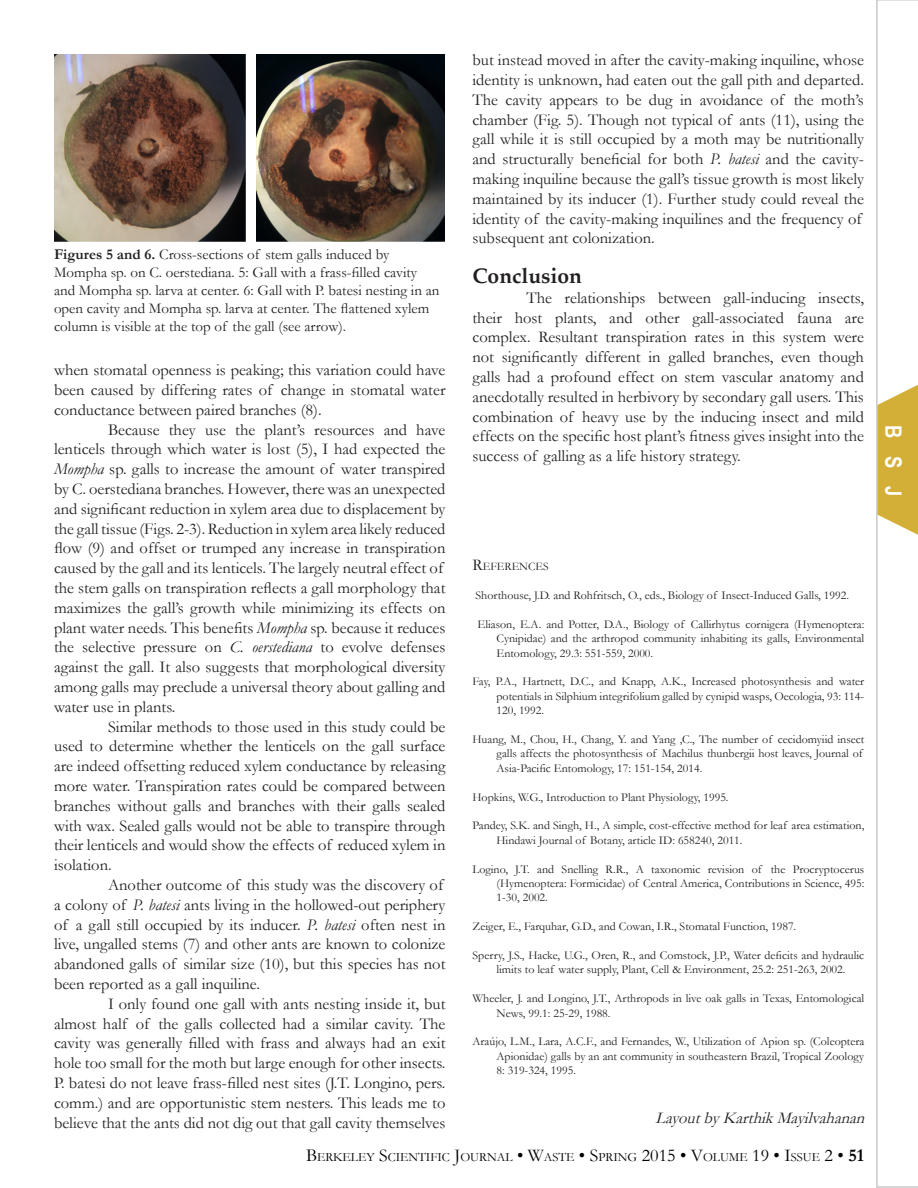
<style>
.page{position:relative;width:918px;height:1188px;background:#fff}
.page>*{position:absolute;margin:0;border:0;box-sizing:border-box;transform-origin:0 0}
.t1{font:700 22.5px "Arial Narrow";color:#fff}
.t2{font:700 21px "Palatino";color:#231f20}
.t3{font:16.5px/19.8px "Garamond";color:#231f20;text-align:justify}
.t4{font:italic 16.5px "Garamond";color:#231f20}
.t5{font:15px/18px "Garamond";color:#231f20}
.t6{font:12.6px "Garamond";color:#000}
.t7{font:12px/14.4px "Garamond";color:#231f20;text-align:justify}
.t8{font:11.55px "Garamond";color:#231f20}
.s1{font-weight:700}
.s2{font-style:italic}
.s3{font-size:16.5px}
.s4{font-size:18px}
.s5{font-weight:700;font-size:18px}
</style>
<div class="page">
<svg style="left:876px;top:0;width:42px;height:1188px"></svg>
<svg style="left:878px;top:378px;width:40px;height:164px"></svg>
<img style="left:256px;top:54px;width:188px;height:187px">
<img style="left:54px;top:54px;width:191px;height:187px">
<p class="t5" style="left:54px;top:245px;width:387px"><span class="s1">Figures 5 and 6.</span> Cross-sections of stem galls induced by Mompha sp. on C. oerstediana. 5: Gall with a frass-filled cavity and Mompha sp. larva at center. 6: Gall with P. batesi nesting in an open cavity and Mompha sp. larva at center. The flattened xylem column is visible at the top of the gall (see arrow).</p>
<p class="t3" style="left:54px;top:360px;width:393px">when stomatal openness is peaking; this variation could have been caused by differing rates of change in stomatal water conductance between paired branches (8).</p>
<p class="t3" style="left:54px;top:419px;width:393px;text-align:left;text-indent:54px">Because they use the plant’s resources and have lenticels through which water is lost (5), I had expected the <span class="s2">Mompha</span> sp. galls to increase the amount of water transpired by C. oerstediana branches. However, there was an unexpected and significant reduction in xylem area due to displacement by the gall tissue (Figs. 2-3). Reduction in xylem area likely reduced flow (9) and offset or trumped any increase in transpiration caused by the gall and its lenticels. The largely neutral effect of the stem galls on transpiration reflects a gall morphology that maximizes the gall’s growth while minimizing its effects on plant water needs. This benefits <span class="s2">Mompha</span> sp. because it reduces the selective pressure on <span class="s2">C. oerstediana</span> to evolve defenses against the gall. It also suggests that morphological diversity among galls may preclude a universal theory about galling and water use in plants.</p>
<p class="t3" style="left:54px;top:716px;width:393px;text-indent:54px">Similar methods to those used in this study could be used to determine whether the lenticels on the gall surface are indeed offsetting reduced xylem conductance by releasing more water. Transpiration rates could be compared between branches without galls and branches with their galls sealed with wax. Sealed galls would not be able to transpire through their lenticels and would show the effects of reduced xylem in isolation.</p>
<p class="t3" style="left:54px;top:875px;width:393px;text-align:left;text-indent:54px">Another outcome of this study was the discovery of a colony of <span class="s2">P. batesi</span> ants living in the hollowed-out periphery of a gall still occupied by its inducer. <span class="s2">P. batesi</span> often nest in live, ungalled stems (7) and other ants are known to colonize abandoned galls of similar size (10), but this species has not been reported as a gall inquiline.</p>
<p class="t3" style="left:54px;top:994px;width:393px;text-indent:54px">I only found one gall with ants nesting inside it, but almost half of the galls collected had a similar cavity. The cavity was generally filled with frass and always had an exit hole too small for the moth but large enough for other insects.<br>P. batesi do not leave frass-filled nest sites (J.T. Longino, pers. comm.) and are opportunistic stem nesters. This leads me to believe that the ants did not dig out that gall cavity themselves</p>
<p class="t3" style="left:472px;top:50px;width:393px">but instead moved in after the cavity-making inquiline, whose identity is unknown, had eaten out the gall pith and departed.</p>
<p class="t3" style="left:472px;top:90px;width:393px;text-align:left">The cavity appears to be dug in avoidance of the moth’s chamber (Fig. 5). Though not typical of ants (11), using the gall while it is still occupied by a moth may be nutritionally and structurally beneficial for both <span class="s2">P. batesi</span> and the cavity&shy;making inquiline because the gall’s tissue growth is most likely maintained by its inducer (1). Further study could reveal the identity of the cavity-making inquilines and the frequency of subsequent ant colonization.</p>
<p class="t2" style="left:472px;top:258px;width:111px">Conclusion</p>
<p class="t3" style="left:472px;top:288px;width:393px;text-indent:54px">The relationships between gall-inducing insects, their host plants, and other gall-associated fauna are complex. Resultant transpiration rates in this system were not significantly different in galled branches, even though galls had a profound effect on stem vascular anatomy and anecdotally resulted in herbivory by secondary gall users. This combination of heavy use by the inducing insect and mild effects on the specific host plant’s fitness gives insight into the success of galling as a life history strategy.</p>
<p class="t8" style="left:472px;top:560px;width:77px"><span class="s3">R</span>EFERENCES</p>
<p class="t7" style="left:476px;top:588px;width:375px">Shorthouse, J.D. and Rohfritsch, O., eds., Biology of Insect-Induced Galls, 1992.</p>
<p class="t7" style="left:496px;top:617px;width:369px;text-indent:-19px">Eliason, E.A. and Potter, D.A., Biology of Callirhytus cornigera (Hymenoptera:<br>Cynipidae) and the arthropod community inhabiting its galls, Environmental Entomology, 29.3: 551-559, 2000.</p>
<p class="t7" style="left:496px;top:674px;width:369px;text-indent:-24px">Fay, P.A., Hartnett, D.C., and Knapp, A.K., Increased photosynthesis and water potentials in Silphium integrifolium galled by cynipid wasps, Oecologia, 93: 114- 120, 1992.</p>
<p class="t7" style="left:496px;top:732px;width:369px;text-align:left;text-indent:-24px">Huang, M., Chou, H., Chang, Y. and Yang ,C., The number of cecidomyiid insect galls affects the photosynthesis of Machilus thunbergii host leaves, Journal of<br>Asia-Pacific Entomology, 17: 151-154, 2014.</p>
<p class="t7" style="left:472px;top:790px;width:258px">Hopkins, W.G., Introduction to Plant Physiology, 1995.</p>
<p class="t7" style="left:496px;top:818px;width:369px;text-indent:-24px">Pandey, S.K. and Singh, H., A simple, cost-effective method for leaf area estimation,<br>Hindawi Journal of Botany, article ID: 658240, 2011.</p>
<p class="t7" style="left:496px;top:862px;width:369px;text-indent:-24px">Logino, J.T. and Snelling R.R., A taxonomic revision of the Procryptocerus (Hymenoptera: Formicidae) of Central America, Contributions in Science, 495:<br>1-30, 2002.</p>
<p class="t7" style="left:472px;top:919px;width:325px">Zeiger, E., Farquhar, G.D., and Cowan, I.R., Stomatal Function, 1987.</p>
<p class="t7" style="left:472px;top:948px;width:393px;text-align:center">Sperry, J.S., Hacke, U.G., Oren, R., and Comstock, J.P., Water deficits and hydraulic limits to leaf water supply, Plant, Cell &amp; Environment, 25.2: 251-263, 2002.</p>
<p class="t7" style="left:496px;top:991px;width:369px;text-indent:-24px">Wheeler, J. and Longino, J.T., Arthropods in live oak galls in Texas, Entomological<br>News, 99.1: 25-29, 1988.</p>
<p class="t7" style="left:496px;top:1034px;width:369px;text-indent:-24px">Araújo, L.M., Lara, A.C.F., and Fernandes, W., Utilization of Apion sp. (Coleoptera Apionidae) galls by an ant community in southeastern Brazil, Tropical Zoology 8: 319-324, 1995.</p>
<p class="t4" style="left:656px;top:1108px;width:215px">Layoutby KarthikMayilvahanan</p>
<p class="t6" style="left:306px;top:1150px;width:559px"><span class="s4">B</span>ERKELEY <span class="s4">S</span>CIENTIFIC <span class="s4">J</span>OURNAL <span class="s4">• W</span>ASTE <span class="s4">• S</span>PRING <span class="s4">2015 • V</span>OLUME <span class="s4">19 • I</span>SSUE <span class="s4">2 •</span> <span class="s5">51</span></p>
<h1 class="t1" style="left:910px;top:424px;width:73px;rotate:90deg">BSJ</h1>
</div>
